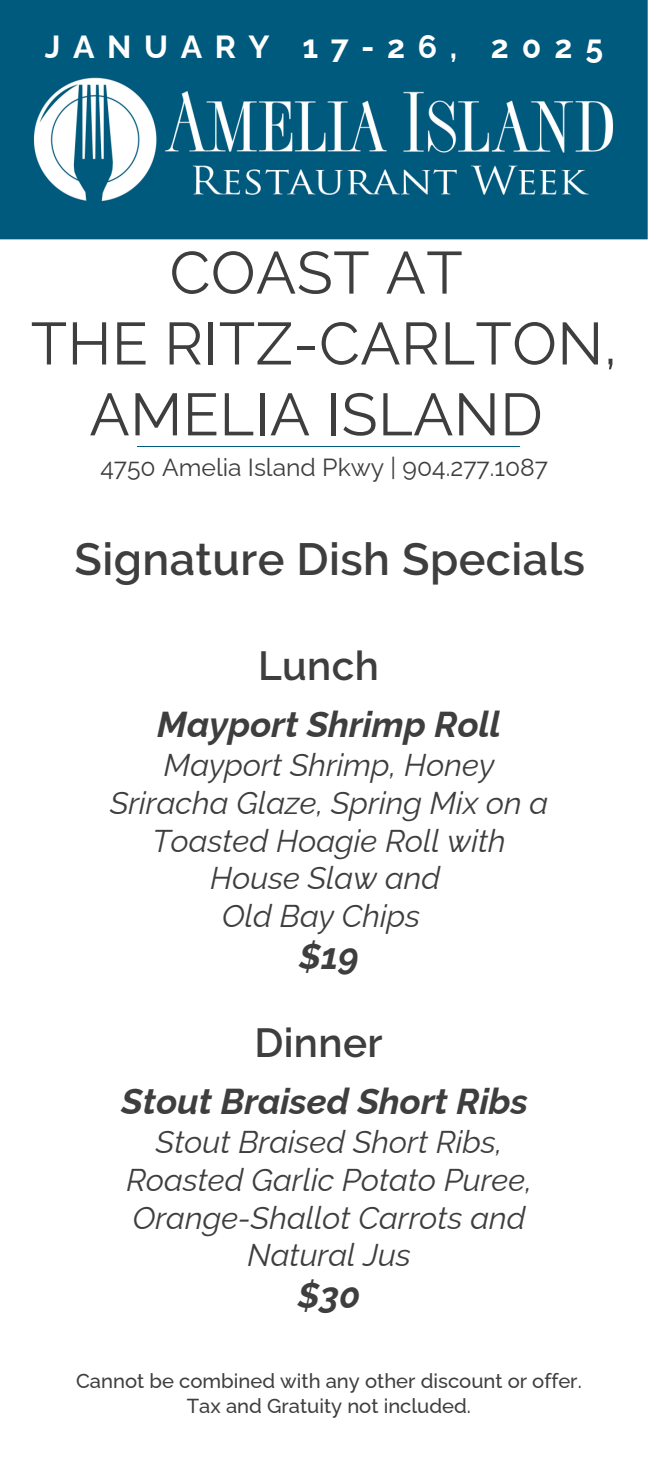
<style>
.page{position:relative;width:648px;height:1458px;background:#fff}
.page>*{position:absolute;margin:0;border:0;box-sizing:border-box;transform-origin:0 0}
.t1{font:59.4px/70.9px "Raleway";letter-spacing:.01em;color:#3f3e3f;text-align:center}
.t2{font:600 45px "Raleway";letter-spacing:.01em;color:#3f3e3f}
.t3{font:600 40.5px "Raleway";letter-spacing:.01em;color:#3f3e3f}
.t4{font:italic 700 36px "Raleway";color:#3f3e3f}
.t5{font:700 31.95px "Raleway";letter-spacing:.395em;color:#fff}
.t6{font:italic 31.5px/37.8px "Raleway";color:#3f3e3f;text-align:center}
.t7{font:24.75px "Raleway";color:#3f3e3f}
.t8{font:500 20.25px/25.2px "Raleway";color:#3f3e3f;text-align:center}
</style>
<div class="page">
<img style="left:0;top:0;width:648px;height:240px">
<hr style="left:138px;top:446px;width:382px;height:1px;background:#005a7d">
<h4 class="t5" style="left:45px;top:28px;width:414px">JANUARY 17-26,</h4>
<h5 class="t5" style="left:491px;top:28px;width:114px">2025</h5>
<p class="t1" style="left:31px;top:237px;width:588px">COAST AT<br>THE RITZ-CARLTON,<br>AMELIA ISLAND</p>
<p class="t7" style="left:100px;top:453px;width:449px">4750 Amelia Island Pkwy | 904.277.1087</p>
<h1 class="t2" style="left:75px;top:533px;width:512px">Signature Dish Specials</h1>
<h3 class="t3" style="left:258px;top:642px;width:122px">Lunch</h3>
<h6 class="t4" style="left:157px;top:704px;width:345px">Mayport Shrimp Roll</h6>
<h6 class="t6" style="left:110px;top:746px;width:440px">Mayport Shrimp, Honey<br>Sriracha Glaze, Spring Mix on a<br>Toasted Hoagie Roll with<br>House Slaw and<br>Old Bay Chips</h6>
<h3 class="t4" style="left:299px;top:935px;width:61px">$19</h3>
<h6 class="t3" style="left:254px;top:1019px;width:130px">Dinner</h6>
<p class="t4" style="left:122px;top:1081px;width:408px">Stout Braised Short Ribs</p>
<p class="t6" style="left:126px;top:1123px;width:407px">Stout Braised Short Ribs,<br>Roasted Garlic Potato Puree,<br>Orange-Shallot Carrots and<br>Natural Jus</p>
<p class="t4" style="left:298px;top:1274px;width:64px">$30</p>
<h2 class="t8" style="left:76px;top:1368px;width:507px">Cannot be combined with any other discount or offer.<br>Tax and Gratuity not included.</h2>
</div>
